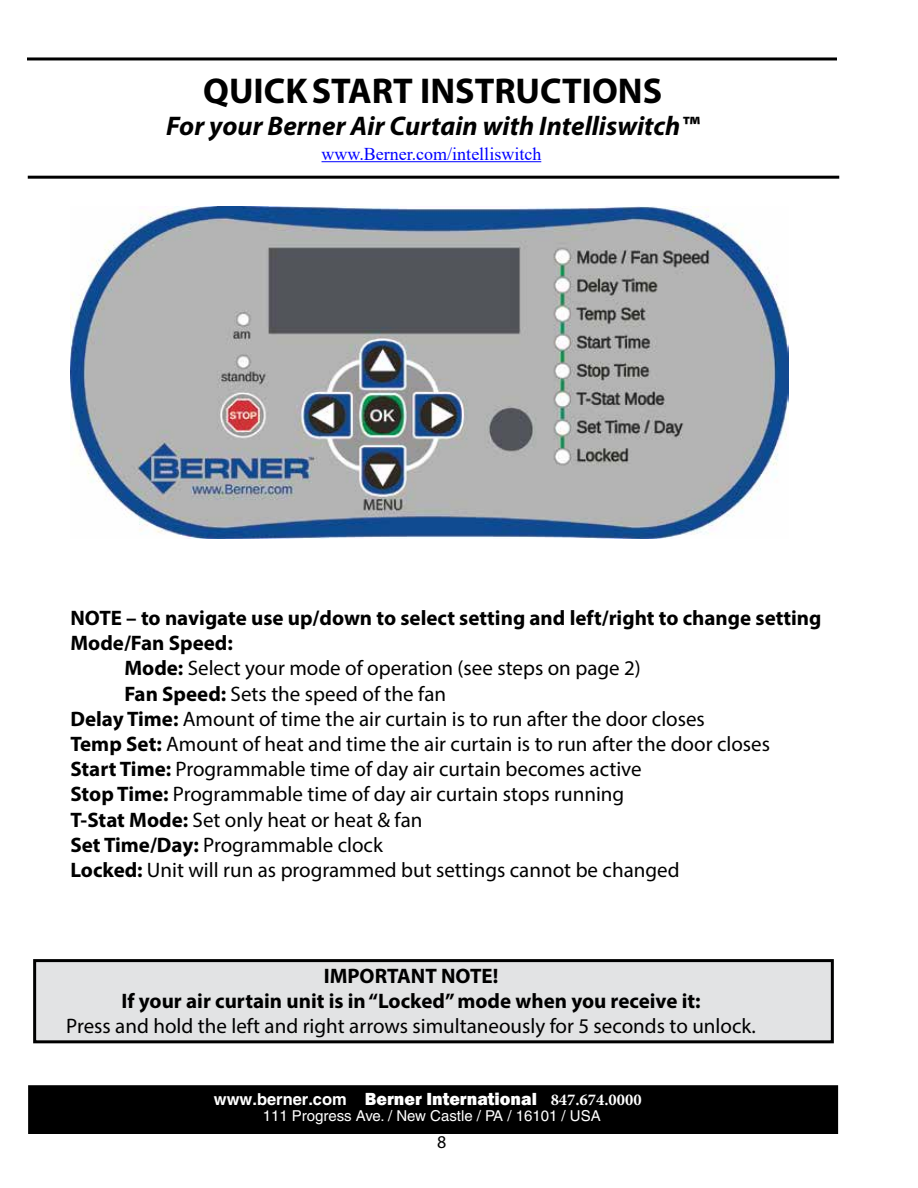
<style>
.page{position:relative;width:918px;height:1188px;background:#fff}
.page>*{position:absolute;margin:0;border:0;box-sizing:border-box;transform-origin:0 0}
.t1{font:700 36px "Myriad Pro";color:#000}
.t2{font:italic 700 27px "Myriad Pro";color:#000}
.t3{font:21px "Myriad Pro";color:#000}
.t4{font:700 21px/25.2px "Myriad Pro";color:#000;text-align:center}
.t5{font:800 18px "Franklin Gothic";color:#fff}
.t6{font:18px "Times New Roman";color:#00f}
.t7{font:18px "Myriad Pro";color:#000}
.t8{font:15px "Helvetica LT Pro";color:#fff}
.s1{font-weight:700}
.s2{font-family:"Helvetica LT Pro";font-weight:700;font-size:16.5px}
.s3{font-family:"Minion Pro";font-weight:700;font-size:16.5px}
</style>
<div class="page">
<div style="left:35px;top:961px;width:797px;height:81px;background:#e2e3e4"></div>
<div style="left:33px;top:959px;width:801px;height:84px;border:3px solid #000"></div>
<hr style="left:322px;top:161px;width:219px;height:1px;background:#00f">
<hr style="left:27px;top:57px;width:810px;height:3px;background:#000">
<hr style="left:28px;top:176px;width:811px;height:3px;background:#000">
<div style="left:29px;top:1086px;width:808px;height:47px;background:#000"></div>
<div style="left:28px;top:1085px;width:810px;height:49px;border:2px solid #000"></div>
<img style="left:70px;top:207px;width:719px;height:332px">
<h1 class="t1" style="left:203px;top:67px;width:460px">QUICKSTART INSTRUCTIONS</h1>
<p class="t2" style="left:166px;top:109px;width:535px">For your Berner Air Curtain with Intelliswitch™</p>
<p class="t6" style="left:322px;top:141px;width:221px">www.Berner.com/intelliswitch</p>
<p class="t4" style="left:70px;top:605px;width:753px">NOTE – to navigate use up/down to select setting and left/right to change setting</p>
<p class="t4" style="left:70px;top:630px;width:164px">Mode/Fan Speed:</p>
<p class="t3" style="left:124px;top:655px;width:518px"><span class="s1">Mode:</span> Select your mode of operation (see steps on page 2)</p>
<p class="t3" style="left:124px;top:681px;width:323px"><span class="s1">Fan Speed:</span> Sets the speed of the fan</p>
<p class="t3" style="left:70px;top:706px;width:636px"><span class="s1">Delay Time:</span> Amount of time the air curtain is to run after the door closes</p>
<p class="t3" style="left:70px;top:731px;width:701px"><span class="s1">Temp Set:</span> Amount of heat and time the air curtain is to run after the door closes</p>
<p class="t3" style="left:70px;top:756px;width:573px"><span class="s1">Start Time:</span> Programmable time of day air curtain becomes active</p>
<p class="t3" style="left:70px;top:781px;width:555px"><span class="s1">Stop Time:</span> Programmable time of day air curtain stops running</p>
<p class="t3" style="left:70px;top:807px;width:354px"><span class="s1">T-Stat Mode:</span> Set only heat or heat &amp; fan</p>
<p class="t3" style="left:70px;top:832px;width:314px"><span class="s1">Set Time/Day:</span> Programmable clock</p>
<p class="t3" style="left:70px;top:857px;width:611px"><span class="s1">Locked:</span> Unit will run as programmed but settings cannot be changed</p>
<p class="t4" style="left:121px;top:962px;width:581px">IMPORTANT NOTE!<br>If your air curtain unit is in “Locked” mode when you receive it:</p>
<p class="t3" style="left:66px;top:1013px;width:691px">Press and hold the left and right arrows simultaneously for 5 seconds to unlock.</p>
<p class="t5" style="left:214px;top:1087px;width:429px"><span class="s2">www.berner.com</span> Berner International <span class="s3">847.674.0000</span></p>
<p class="t8" style="left:263px;top:1107px;width:340px">111 Progress Ave. / New Castle / PA / 16101 / USA</p>
<p class="t7" style="left:437px;top:1130px;width:11px">8</p>
</div>
